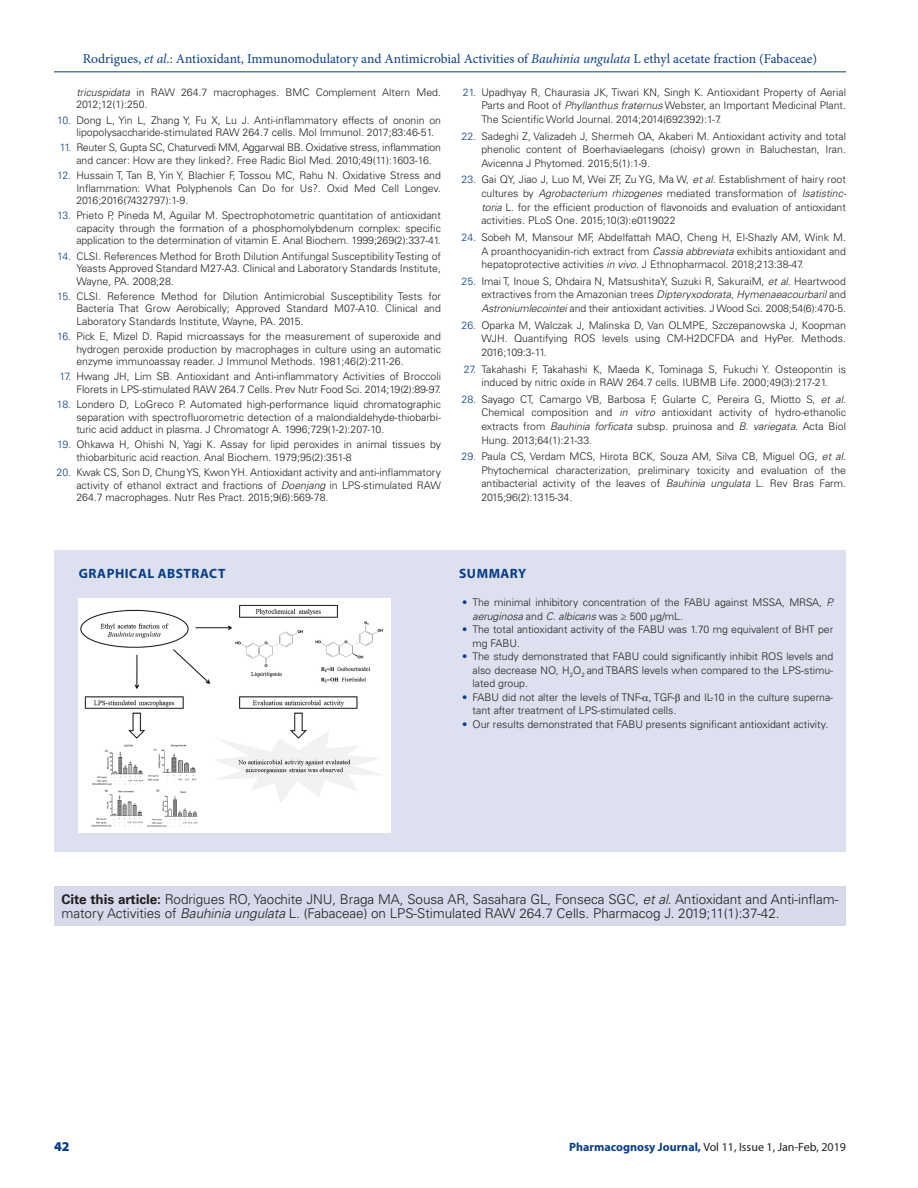
<style>
.page{position:relative;width:918px;height:1188px;background:#fff}
.page>*{position:absolute;margin:0;border:0;box-sizing:border-box;transform-origin:0 0}
.ABS_TXT{font:300 13.5px/14.2px "Univers LT Std";letter-spacing:-.005em;color:#231f20}
.t1{font:13.5px "Minion Pro";color:#083e89}
.ABS_HD{font:700 13.5px "Myriad Pro";letter-spacing:.04em;color:#083e89}
.t2{font:900 13.5px "Myriad Pro";color:#083e89}
.t3{font:12px "Myriad Pro";color:#231f20}
.t4{font:300 10.5px/13.6px "Univers LT Std";color:#231f20;text-align:justify}
.t5{font:300 10.5px/12.5px "Univers LT Std";letter-spacing:-.02em;color:#231f20}
.s1{font-style:italic}
.s2{color:#083e89}
.s3{font-weight:700}
.s4{font-weight:700;color:#083e89}
</style>
<div class="page">
<hr style="left:54px;top:72px;width:792px;height:1px;background:#083e89">
<div style="left:54px;top:887px;width:792px;height:39px;background:#d6daeb"></div>
<div style="left:54px;top:550px;width:792px;height:302px;background:#dde0ee"></div>
<img style="left:79px;top:598px;width:312px;height:234px">
<p class="t1" style="left:83px;top:50px;width:736px">Rodrigues, <span class="s1">et al</span>.: Antioxidant, Immunomodulatory and Antimicrobial Activities of <span class="s1">Bauhinia ungulata</span> L ethyl acetate fraction (Fabaceae)</p>
<p class="t4" style="left:76px;top:86px;width:366px;line-height:12.5px"><span class="s1">tricuspidata</span> in RAW 264.7 macrophages. BMC Complement Altern Med.<br>2012;12(1):250.</p>
<p class="t4" style="left:76px;top:114px;width:366px;line-height:12.5px;text-indent:-19px"><span class="s2">10.</span> Dong L, Yin L, Zhang Y, Fu X, Lu J. Anti-inflammatory effects of ononin on lipopolysaccharide-stimulated RAW 264.7 cells. Mol Immunol. 2017;83:46-51.</p>
<p class="t5" style="left:76px;top:141px;width:366px;text-indent:-16px"><span class="s2">11.</span> Reuter S, Gupta SC, Chaturvedi MM, Aggarwal BB. Oxidative stress, inflammation and cancer: How are they linked?. Free Radic Biol Med. 2010;49(11):1603-16.</p>
<p class="t4" style="left:76px;top:169px;width:366px;line-height:12.5px;text-indent:-19px"><span class="s2">12.</span> Hussain T, Tan B, Yin Y, Blachier F, Tossou MC, Rahu N. Oxidative Stress and Inflammation: What Polyphenols Can Do for Us?. Oxid Med Cell Longev.<br>2016;2016(7432797):1-9.</p>
<p class="t4" style="left:76px;top:210px;width:366px;line-height:12.5px;text-indent:-19px"><span class="s2">13.</span> Prieto P, Pineda M, Aguilar M. Spectrophotometric quantitation of antioxidant capacity through the formation of a phosphomolybdenum complex: specific application to the determination of vitamin E. Anal Biochem. 1999;269(2):337-41.</p>
<p class="t4" style="left:76px;top:250px;width:366px;line-height:12.5px;text-indent:-19px"><span class="s2">14.</span> CLSI. References Method for Broth Dilution Antifungal Susceptibility Testing of Yeasts Approved Standard M27-A3. Clinical and Laboratory Standards Institute, Wayne, PA. 2008;28.</p>
<p class="t4" style="left:76px;top:290px;width:366px;line-height:12.5px;text-indent:-19px"><span class="s2">15.</span> CLSI. Reference Method for Dilution Antimicrobial Susceptibility Tests for Bacteria That Grow Aerobically; Approved Standard M07-A10. Clinical and Laboratory Standards Institute, Wayne, PA. 2015.</p>
<p class="t4" style="left:76px;top:330px;width:366px;line-height:12.5px;text-indent:-19px"><span class="s2">16.</span> Pick E, Mizel D. Rapid microassays for the measurement of superoxide and hydrogen peroxide production by macrophages in culture using an automatic enzyme immunoassay reader. J Immunol Methods. 1981;46(2):211-26.</p>
<p class="t4" style="left:59px;top:370px;width:383px;line-height:12.5px;text-align:right"><span class="s2">17.</span> Hwang JH, Lim SB. Antioxidant and Anti-inflammatory Activities of Broccoli<br>Florets in LPS-stimulated RAW 264.7 Cells. Prev Nutr Food Sci. 2014;19(2):89-97.</p>
<p class="t4" style="left:76px;top:398px;width:366px;line-height:12.5px;text-indent:-19px"><span class="s2">18.</span> Londero D, LoGreco P. Automated high-performance liquid chromatographic separation with spectrofluorometric detection of a malondialdehyde-thiobarbi&shy;turic acid adduct in plasma. J Chromatogr A. 1996;729(1-2):207-10.</p>
<p class="t4" style="left:76px;top:439px;width:366px;line-height:12.5px;text-indent:-19px"><span class="s2">19.</span> Ohkawa H, Ohishi N, Yagi K. Assay for lipid peroxides in animal tissues by thiobarbituric acid reaction. Anal Biochem. 1979;95(2):351-8</p>
<p class="t4" style="left:76px;top:466px;width:366px;line-height:12.5px;text-indent:-20px"><span class="s2">20.</span> Kwak CS, Son D, Chung YS, Kwon YH. Antioxidant activity and anti-inflammatory activity of ethanol extract and fractions of <span class="s1">Doenjang</span> in LPS-stimulated RAW 264.7 macrophages. Nutr Res Pract. 2015;9(6):569-78.</p>
<p class="t4" style="left:481px;top:85px;width:366px;text-indent:-18px"><span class="s2">21.</span> Upadhyay R, Chaurasia JK, Tiwari KN, Singh K. Antioxidant Property of Aerial Parts and Root of <span class="s1">Phyllanthus fraternus</span> Webster, an Important Medicinal Plant.<br>The Scientific World Journal. 2014;2014(692392):1-7.</p>
<p class="t4" style="left:481px;top:129px;width:366px;text-indent:-20px"><span class="s2">22.</span> Sadeghi Z, Valizadeh J, Shermeh OA, Akaberi M. Antioxidant activity and total phenolic content of Boerhaviaelegans (choisy) grown in Baluchestan, Iran.<br>Avicenna J Phytomed. 2015;5(1):1-9.</p>
<p class="t4" style="left:481px;top:173px;width:367px;text-indent:-20px"><span class="s2">23.</span> Gai QY, Jiao J, Luo M, Wei ZF, Zu YG, Ma W, <span class="s1">et al</span>. Establishment of hairy root cultures by <span class="s1">Agrobacterium rhizogenes</span> mediated transformation of <span class="s1">Isatistinc&shy;toria</span> L. for the efficient production of flavonoids and evaluation of antioxidant activities. PLoS One. 2015;10(3):e0119022</p>
<p class="t4" style="left:481px;top:230px;width:366px;text-indent:-20px"><span class="s2">24.</span> Sobeh M, Mansour MF, Abdelfattah MAO, Cheng H, El-Shazly AM, Wink M.<br>A proanthocyanidin-rich extract from <span class="s1">Cassia abbreviata</span> exhibits antioxidant and hepatoprotective activities <span class="s1">in vivo</span>. J Ethnopharmacol. 2018;213:38-47.</p>
<p class="t4" style="left:481px;top:274px;width:366px;text-indent:-20px"><span class="s2">25.</span> Imai T, Inoue S, Ohdaira N, MatsushitaY, Suzuki R, SakuraiM, <span class="s1">et al</span>. Heartwood extractives from the Amazonian trees <span class="s1">Dipteryxodorata</span>, <span class="s1">Hymenaeacourbaril</span> and <span class="s1">Astroniumlecointei</span> and their antioxidant activities. J Wood Sci. 2008;54(6):470-5.</p>
<p class="t4" style="left:481px;top:318px;width:366px;text-indent:-20px"><span class="s2">26.</span> Oparka M, Walczak J, Malinska D, Van OLMPE, Szczepanowska J, Koopman WJH. Quantifying ROS levels using CM-H2DCFDA and HyPer. Methods.<br>2016;109:3-11.</p>
<p class="t4" style="left:464px;top:362px;width:384px;text-align:center"><span class="s2">27.</span> Takahashi F, Takahashi K, Maeda K, Tominaga S, Fukuchi Y. Osteopontin is induced by nitric oxide in RAW 264.7 cells. IUBMB Life. 2000;49(3):217-21.</p>
<p class="t4" style="left:481px;top:392px;width:366px;text-indent:-20px"><span class="s2">28.</span> Sayago CT, Camargo VB, Barbosa F, Gularte C, Pereira G, Miotto S, <span class="s1">et al</span>.<br>Chemical composition and <span class="s1">in vitro</span> antioxidant activity of hydro-ethanolic extracts from <span class="s1">Bauhinia forficata</span> subsp. pruinosa and <span class="s1">B. variegata</span>. Acta Biol Hung. 2013;64(1):21-33.</p>
<p class="t4" style="left:481px;top:450px;width:366px;text-indent:-20px"><span class="s2">29.</span> Paula CS, Verdam MCS, Hirota BCK, Souza AM, Silva CB, Miguel OG, <span class="s1">et al</span>.<br>Phytochemical characterization, preliminary toxicity and evaluation of the antibacterial activity of the leaves of <span class="s1">Bauhinia ungulata</span> L. Rev Bras Farm.<br>2015;96(2):1315-34.</p>
<p class="ABS_HD" style="left:79px;top:564px;width:148px">GRAPHICAL ABSTRACT</p>
<p class="ABS_HD" style="left:459px;top:564px;width:69px">SUMMARY</p>
<p class="t4" style="left:472px;top:596px;width:362px;text-indent:-10px"><span class="s2">•</span> The minimal inhibitory concentration of the FABU against MSSA, MRSA, <span class="s1">P. aeruginosa</span> and <span class="s1">C. albicans</span> was ≥ 500 μg/mL.</p>
<p class="t4" style="left:472px;top:623px;width:362px;text-indent:-10px"><span class="s2">•</span> The total antioxidant activity of the FABU was 1.70 mg equivalent of BHT per mg FABU.</p>
<p class="t4" style="left:472px;top:650px;width:362px;text-indent:-10px"><span class="s2">•</span> The study demonstrated that FABU could significantly inhibit ROS levels and also decrease NO, H<sub>2</sub>O<sub>2</sub> and TBARS levels when compared to the LPS-stimu&shy;lated group.</p>
<p class="t4" style="left:472px;top:690px;width:362px;text-indent:-10px"><span class="s2">•</span> FABU did not alter the levels of TNF- , TGF- and IL-10 in the culture superna&shy;tant after treatment of LPS-stimulated cells.</p>
<p class="t4" style="left:462px;top:717px;width:368px"><span class="s2">•</span> Our results demonstrated that FABU presents significant antioxidant activity.</p>
<p class="ABS_TXT" style="left:62px;top:892px;width:778px"><span class="s3">Cite this article:</span> Rodrigues RO, Yaochite JNU, Braga MA, Sousa AR, Sasahara GL, Fonseca SGC, <span class="s1">et al</span>. Antioxidant and Anti-inflam&shy;matory Activities of <span class="s1">Bauhinia ungulata</span> L. (Fabaceae) on LPS-Stimulated RAW 264.7 Cells. Pharmacog J. 2019;11(1):37-42.</p>
<p class="t2" style="left:54px;top:1137px;width:17px">42</p>
<p class="t3" style="left:569px;top:1139px;width:278px"><span class="s4">Pharmacognosy Journal,</span> Vol 11, Issue 1, Jan-Feb, 2019</p>
</div>
